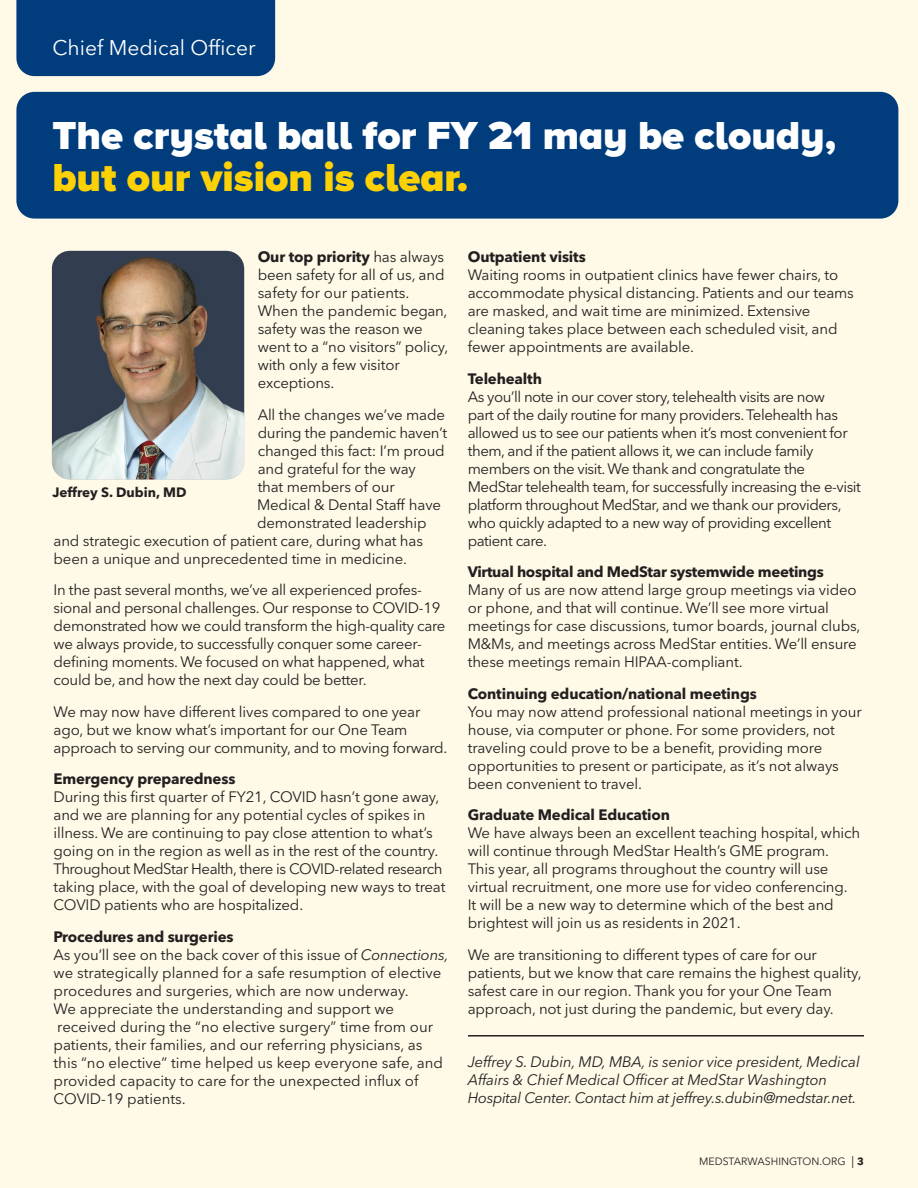
<style>
.page{position:relative;width:918px;height:1188px;background:#fefae7}
.page>*{position:absolute;margin:0;border:0;box-sizing:border-box;transform-origin:0 0}
.t1{font:900 40.5px "Proxima Nova A";color:#fff}
.t2{font:900 40.5px "Proxima Nova A";color:#fed105}
.t3{font:21px "Avenir Next LT Pro";color:#fff}
.t4{font:15px/18px "Avenir Next LT Pro";letter-spacing:-.01em;color:#231f20}
.t5{font:15px/18px "Avenir Next LT Pro";letter-spacing:-.03em;color:#231f20}
.t6{font:italic 15px/18px "Avenir Next LT Pro";letter-spacing:-.01em;color:#231f20}
.t7{font:700 15px "Avenir Next LT Pro";letter-spacing:-.01em;color:#231f20}
.t8{font:700 13.5px "Avenir Next LT Pro";color:#231f20}
.t9{font:10.5px "Avenir Next LT Pro";color:#231f20}
.s1{font-weight:700}
.s2{font-style:italic}
.s3{font-size:12px}
</style>
<div class="page">
<div style="left:16px;top:0;width:259px;height:76px;background:#013d7d"></div>
<div style="left:16px;top:92px;width:882px;height:127px;background:#013d7d;border-radius:18px"></div>
<img style="left:52px;top:251px;width:192px;height:228px">
<hr style="left:468px;top:1035px;width:396px;height:2px;background:#231f20">
<h2 class="t3" style="left:52px;top:35px;width:205px">Chief Medical Officer</h2>
<h1 class="t1" style="left:52px;top:105px;width:785px">The crystal ball for FY 21 may be cloudy,</h1>
<h1 class="t2" style="left:52px;top:147px;width:417px">but our vision is clear.</h1>
<p class="t4" style="left:258px;top:248px;width:192px"><span class="s1">Our top priority</span> has always been safety for all of us, and safety for our patients.<br>When the pandemic began, safety was the reason we went to a “no visitors” policy, with only a few visitor exceptions.</p>
<p class="t4" style="left:258px;top:405px;width:189px">All the changes we’ve made</p>
<p class="t4" style="left:258px;top:423px;width:191px">during the pandemic haven’t</p>
<p class="t4" style="left:258px;top:441px;width:189px">changed this fact: I’m proud</p>
<p class="t4" style="left:258px;top:459px;width:160px">and grateful for the way</p>
<p class="t4" style="left:258px;top:477px;width:139px">that members of our</p>
<p class="t4" style="left:257px;top:495px;width:186px">Medical &amp; Dental Staff have</p>
<p class="t4" style="left:257px;top:513px;width:171px">demonstrated leadership</p>
<p class="t4" style="left:54px;top:531px;width:371px">and strategic execution of patient care, during what has</p>
<p class="t4" style="left:54px;top:549px;width:355px">been a unique and unprecedented time in medicine.</p>
<p class="t4" style="left:54px;top:581px;width:393px">In the past several months, we’ve all experienced profes&shy;sional and personal challenges. Our response to COVID-19 demonstrated how we could transform the high-quality care we always provide, to successfully conquer some career&shy;defining moments. We focused on what happened, what could be, and how the next day could be better.</p>
<p class="t4" style="left:54px;top:702px;width:395px">We may now have different lives compared to one year ago, but we know what’s important for our One Team approach to serving our community, and to moving forward.</p>
<p class="t7" style="left:54px;top:770px;width:183px">Emergency preparedness</p>
<p class="t4" style="left:54px;top:788px;width:393px">During this first quarter of FY21, COVID hasn’t gone away, and we are planning for any potential cycles of spikes in illness. We are continuing to pay close attention to what’s going on in the region as well as in the rest of the country.<br>Throughout MedStar Health, there is COVID-related research taking place, with the goal of developing new ways to treat COVID patients who are hospitalized.</p>
<p class="t4" style="left:54px;top:927px;width:397px"><span class="s1">Procedures and surgeries<br></span>As you’ll see on the back cover of this issue of <span class="s2">Connections, </span>we strategically planned for a safe resumption of elective procedures and surgeries, which are now underway.<br>We appreciate the understanding and support we received during the “no elective surgery” time from our patients, their families, and our referring physicians, as this “no elective” time helped us keep everyone safe, and provided capacity to care for the unexpected influx of COVID-19 patients.</p>
<p class="t8" style="left:52px;top:484px;width:136px">Jeffrey S. Dubin, MD</p>
<p class="t7" style="left:468px;top:248px;width:120px">Outpatient visits</p>
<p class="t4" style="left:468px;top:266px;width:388px">Waiting rooms in outpatient clinics have fewer chairs, to accommodate physical distancing. Patients and our teams are masked, and wait time are minimized. Extensive cleaning takes place between each scheduled visit, and fewer appointments are available.</p>
<p class="t7" style="left:468px;top:369px;width:76px">Telehealth</p>
<p class="t5" style="left:468px;top:387px;width:395px">As you’ll note in our cover story, telehealth visits are now<br>part of the daily routine for many providers. Telehealth has allowed us to see our patients when it’s most convenient for them, and if the patient allows it, we can include family members on the visit. We thank and congratulate the MedStar telehealth team, for successfully increasing the e-visit platform throughout MedStar, and we thank our providers, who quickly adapted to a new way of providing excellent patient care.</p>
<p class="t7" style="left:468px;top:563px;width:358px">Virtual hospital and MedStar systemwide meetings</p>
<p class="t4" style="left:468px;top:581px;width:394px">Many of us are now attend large group meetings via video or phone, and that will continue. We’ll see more virtual meetings for case discussions, tumor boards, journal clubs, M&amp;Ms, and meetings across MedStar entities. We’ll ensure these meetings remain HIPAA-compliant.</p>
<p class="t7" style="left:468px;top:684px;width:291px">Continuing education/national meetings</p>
<p class="t4" style="left:468px;top:702px;width:395px">You may now attend professional national meetings in your house, via computer or phone. For some providers, not traveling could prove to be a benefit, providing more opportunities to present or participate, as it’s not always been convenient to travel.</p>
<p class="t7" style="left:468px;top:806px;width:204px">Graduate Medical Education</p>
<p class="t4" style="left:468px;top:824px;width:394px">We have always been an excellent teaching hospital, which will continue through MedStar Health’s GME program.<br>This year, all programs throughout the country will use virtual recruitment, one more use for video conferencing.<br>It will be a new way to determine which of the best and brightest will join us as residents in 2021.</p>
<p class="t4" style="left:468px;top:945px;width:395px">We are transitioning to different types of care for our patients, but we know that care remains the highest quality, safest care in our region. Thank you for your One Team approach, not just during the pandemic, but every day.</p>
<p class="t6" style="left:468px;top:1053px;width:394px">Jeffrey S. Dubin, MD, MBA, is senior vice president, Medical<br>Affairs &amp; Chief Medical Officer at MedStar Washington<br>Hospital Center. Contact him at jeffrey.s.dubin@medstar.net.</p>
<p class="t9" style="left:699px;top:1155px;width:166px">MEDSTARWASHINGTON.ORG <span class="s3">|</span> <span class="s1">3</span></p>
</div>
